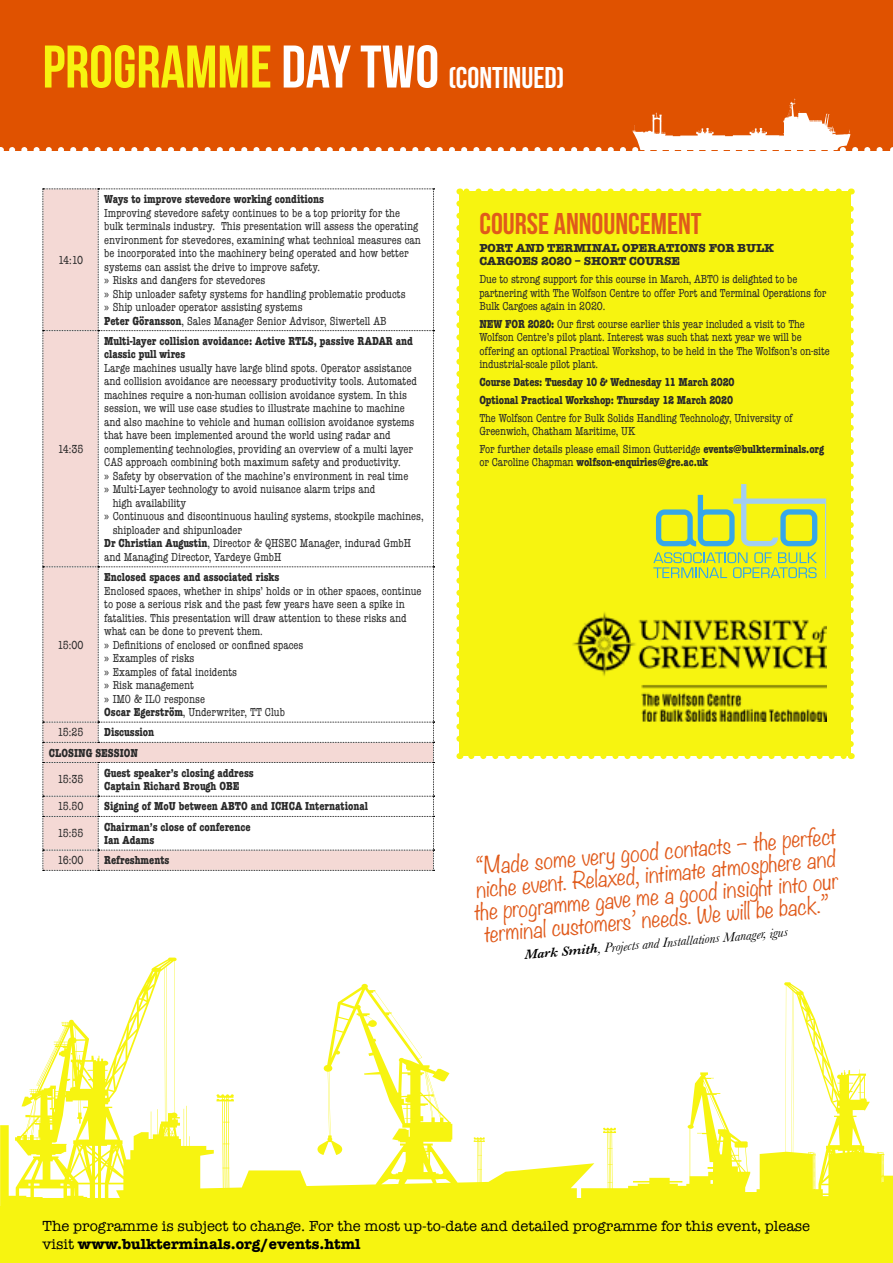
<style>
.page{position:relative;width:893px;height:1263px;background:#fff}
.page>*{position:absolute;margin:0;border:0;box-sizing:border-box;transform-origin:0 0}
.t1{font:30px "Bebas Neue";color:#fff}
.t2{font:30px "Bebas Neue";color:#e05a1b}
.t3{font:300 21px/22.5px "Noteworthy";color:#e05a1b;text-align:center}
.t4{font:15px/18.1px "American Typewriter";color:#000}
.t5{font:italic 13.5px "Baskerville";color:#000}
.t6{font:condensed 12px/13.5px "American Typewriter";color:#292929}
.t7{font:700 condensed 12px/13.5px "American Typewriter";color:#292929}
.t8{font:700 12px/13.5px "American Typewriter";letter-spacing:-.01em;color:#292929}
.s1{font-size:60px;color:#f7f410}
.s2{font-size:60px}
.s3{font-family:"Myriad Pro";font-stretch:normal}
.s4{font-weight:700}
.s5{font-weight:600}
</style>
<div class="page">
<div style="left:0;top:0;width:893px;height:150px;background:#e05200"></div>
<svg style="left:12px;top:98px;width:881px;height:53px"></svg>
<svg style="left:0;top:957px;width:893px;height:249px"></svg>
<div style="left:0;top:1206px;width:893px;height:57px;background:#f7f410"></div>
<div style="left:459px;top:192px;width:392px;height:564px;background:#f7f410"></div>
<svg style="left:471px;top:756px;width:374px;height:3px"></svg>
<svg style="left:456px;top:204px;width:6px;height:555px"></svg>
<svg style="left:848px;top:189px;width:6px;height:555px"></svg>
<svg style="left:459px;top:189px;width:380px;height:3px"></svg>
<svg style="left:43px;top:189px;width:391px;height:682px"></svg>
<img style="left:572px;top:612px;width:254px;height:109px">
<svg style="left:653px;top:484px;width:173px;height:94px"></svg>
<h1 class="t1" style="left:43px;top:61px;width:523px"><span class="s1">PROGRAMME</span> <span class="s2">DAY TWO</span> (CONTINUED)</h1>
<p class="t6" style="left:58px;top:253px;width:26px">14:10</p>
<p class="t6" style="left:58px;top:442px;width:27px">14:35</p>
<p class="t6" style="left:58px;top:637px;width:28px">15:00</p>
<p class="t7" style="left:104px;top:192px;width:221px">Ways to improve stevedore working conditions</p>
<p class="t6" style="left:104px;top:206px;width:318px">Improving stevedore safety continues to be a top priority for the bulk terminals industry. This presentation will assess the operating environment for stevedores, examining what technical measures can be incorporated into the machinery being operated and how better systems can assist the drive to improve safety.<br><span class="s3">»</span> Risks and dangers for stevedores<br><span class="s3">»</span> Ship unloader safety systems for handling problematic products<br><span class="s3">»</span> Ship unloader operator assisting systems<br><span class="s4">Peter Göransson</span>, Sales Manager Senior Advisor, Siwertell AB</p>
<p class="t7" style="left:104px;top:334px;width:310px">Multi-layer collision avoidance: Active RTLS, passive RADAR and classic pull wires</p>
<p class="t6" style="left:104px;top:361px;width:309px">Large machines usually have large blind spots. Operator assistance</p>
<p class="t6" style="left:104px;top:374px;width:314px">and collision avoidance are necessary productivity tools. Automated</p>
<p class="t6" style="left:104px;top:388px;width:304px">machines require a non-human collision avoidance system. In this</p>
<p class="t6" style="left:104px;top:401px;width:302px">session, we will use case studies to illustrate machine to machine</p>
<p class="t6" style="left:104px;top:415px;width:312px">and also machine to vehicle and human collision avoidance systems</p>
<p class="t6" style="left:104px;top:428px;width:288px">that have been implemented around the world using radar and</p>
<p class="t6" style="left:104px;top:442px;width:311px">complementing technologies, providing an overview of a multi layer</p>
<p class="t6" style="left:104px;top:455px;width:298px">CAS approach combining both maximum safety and productivity.</p>
<p class="t6" style="left:104px;top:469px;width:306px"><span class="s3">»</span> Safety by observation of the machine’s environment in real time</p>
<p class="t6" style="left:104px;top:482px;width:273px"><span class="s3">»</span> Multi-Layer technology to avoid nuisance alarm trips and</p>
<p class="t6" style="left:113px;top:496px;width:75px">high availability</p>
<p class="t6" style="left:104px;top:509px;width:321px"><span class="s3">»</span> Continuous and discontinuous hauling systems, stockpile machines,</p>
<p class="t6" style="left:113px;top:523px;width:131px">shiploader and shipunloader</p>
<p class="t6" style="left:104px;top:536px;width:308px"><span class="s4">Dr Christian Augustin</span>, Director &amp; QHSEC Manager, indurad GmbH</p>
<p class="t6" style="left:104px;top:550px;width:179px">and Managing Director, Yardeye GmbH</p>
<p class="t7" style="left:104px;top:570px;width:177px">Enclosed spaces and associated risks</p>
<p class="t6" style="left:104px;top:583px;width:319px">Enclosed spaces, whether in ships’ holds or in other spaces, continue to pose a serious risk and the past few years have seen a spike in fatalities. This presentation will draw attention to these risks and what can be done to prevent them.<br><span class="s3">»</span> Definitions of enclosed or confined spaces<br><span class="s3">»</span> Examples of risks<br><span class="s3">»</span> Examples of fatal incidents<br><span class="s3">»</span> Risk management<br><span class="s3">»</span> IMO &amp; ILO response<br><span class="s4">Oscar Egerström</span>, Underwriter, TT Club</p>
<p class="t7" style="left:49px;top:722px;width:107px;line-height:20.2px;text-indent:55px">Discussion<br>CLOSING SESSION</p>
<p class="t6" style="left:58px;top:772px;width:28px">15:35</p>
<p class="t7" style="left:104px;top:766px;width:151px">Guest speaker’s closing address<br>Captain Richard Brough OBE</p>
<p class="t6" style="left:58px;top:799px;width:28px">15.50</p>
<p class="t7" style="left:104px;top:799px;width:265px">Signing of MoU between ABTO and ICHCA International</p>
<p class="t6" style="left:58px;top:826px;width:28px">15:55</p>
<p class="t7" style="left:104px;top:820px;width:148px">Chairman’s close of conference<br>Ian Adams</p>
<p class="t6" style="left:58px;top:853px;width:27px">16:00</p>
<p class="t7" style="left:104px;top:853px;width:67px">Refreshments</p>
<p class="t6" style="left:58px;top:725px;width:28px">15:25</p>
<h1 class="t2" style="left:479px;top:207px;width:224px">COURSE ANNOUNCEMENT</h1>
<p class="t8" style="left:479px;top:240px;width:296px">PORT AND TERMINAL OPERATIONS FOR BULK<br>CARGOES 2020 – SHORT COURSE</p>
<p class="t6" style="left:479px;top:272px;width:349px">Due to strong support for this course in March, ABTO is delighted to be partnering with The Wolfson Centre to offer Port and Terminal Operations for<br>Bulk Cargoes again in 2020.</p>
<p class="t6" style="left:479px;top:317px;width:352px"><span class="s4">NEW FOR 2020:</span> Our first course earlier this year included a visit to The Wolfson Centre’s pilot plant. Interest was such that next year we will be offering an optional Practical Workshop, to be held in the The Wolfson’s on-site industrial-scale pilot plant.</p>
<p class="t7" style="left:479px;top:373px;width:257px;line-height:17.7px">Course Dates: Tuesday 10 &amp; Wednesday 11 March 2020<br>Optional Practical Workshop: Thursday 12 March 2020</p>
<p class="t6" style="left:479px;top:410px;width:315px">The Wolfson Centre for Bulk Solids Handling Technology, University of<br>Greenwich, Chatham Maritime, UK</p>
<p class="t6" style="left:479px;top:442px;width:346px">For further details please email Simon Gutteridge <span class="s4">events@bulkterminals.org </span>or Caroline Chapman <span class="s4">wolfson-enquiries@gre.ac.uk</span></p>
<h2 class="t3" style="left:468px;top:856px;width:370px;rotate:-5deg">“Made some very good contacts – the perfect niche event. Relaxed, intimate atmosphere and the programme gave me a good insight into our terminal customers’ needs. We will be back.”</h2>
<p class="t5" style="left:524px;top:946px;width:266px;rotate:-5deg"><span class="s5">Mark Smith</span>, Projects and Installations Manager, igus</p>
<p class="t4" style="left:43px;top:1216px;width:769px">The programme is subject to change. For the most up-to-date and detailed programme for this event, please visit <span class="s4">www.bulkterminals.org/events.html</span></p>
</div>
